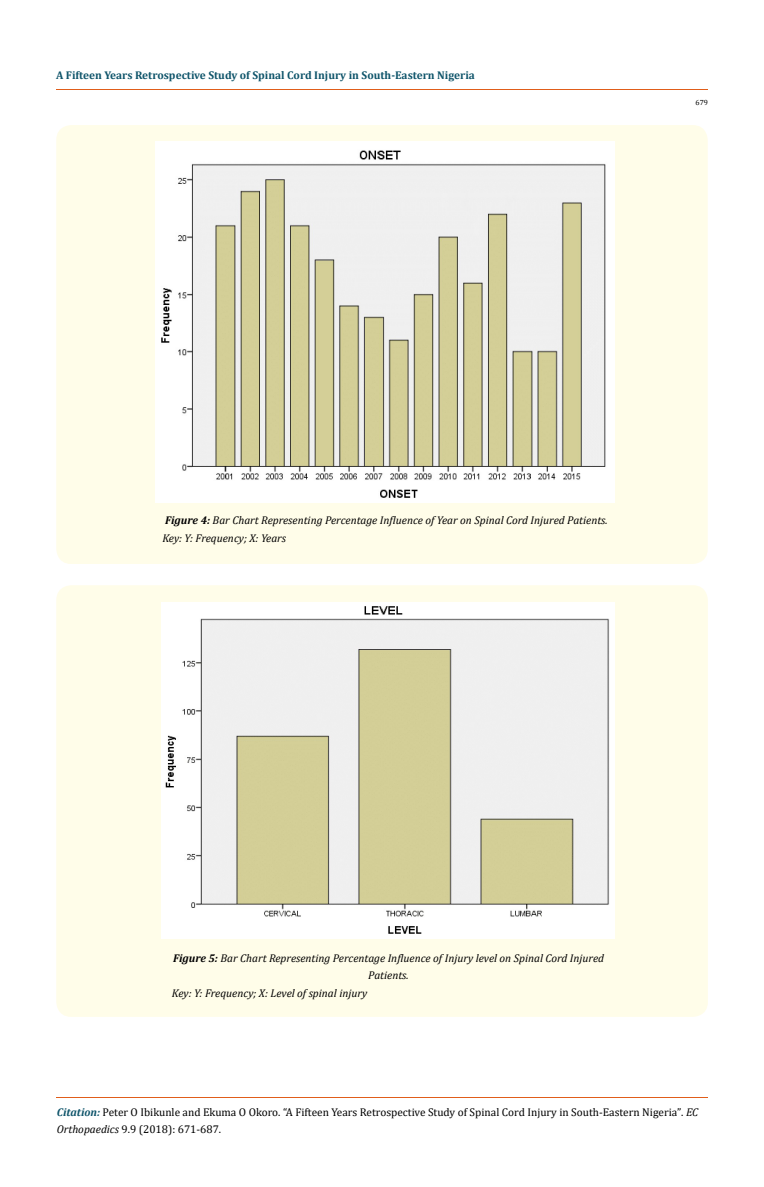
<style>
.page{position:relative;width:764px;height:1187px;background:#fff}
.page>*{position:absolute;margin:0;border:0;box-sizing:border-box;transform-origin:0 0}
.t1{font:italic 11.25px/17.5px "Cambria";color:#000}
.t2{font:11.25px/17.5px "Cambria";color:#000}
.t3{font:700 11.25px "Cambria";color:#0e546a}
.t4{font:7.5px "Cambria";color:#000}
.s1{font-weight:700}
.s2{font-weight:700;font-style:italic;color:#0e546a}
.s3{font-size:11.12px}
.s4{font-style:italic}
</style>
<div class="page">
<hr style="left:56px;top:90px;width:652px;height:1px;background:#e05d1a">
<hr style="left:56px;top:1096px;width:651px;height:1px;background:#e05d1a">
<div style="left:56px;top:125px;width:652px;height:439px;background:#fffde9;border-radius:15px"></div>
<img style="left:155px;top:141px;width:459px;height:361px">
<div style="left:56px;top:585px;width:652px;height:431px;background:#fffde9;border-radius:15px"></div>
<img style="left:161px;top:602px;width:453px;height:336px">
<p class="t3" style="left:56px;top:67px;width:420px">A Fifteen Years Retrospective Study of Spinal Cord Injury in South-Eastern Nigeria</p>
<p class="t4" style="left:695px;top:98px;width:14px">679</p>
<p class="t1" style="left:162px;top:511px;width:447px"><span class="s1">Figure 4:</span> Bar Chart Representing Percentage Influence of Year on Spinal Cord Injured Patients.<br>Key: Y: Frequency; X: Years</p>
<p class="t1" style="left:173px;top:948px;width:432px"><span class="s1">Figure 5:</span> Bar Chart Representing Percentage Influence of Injury level on Spinal Cord Injured</p>
<p class="t1" style="left:368px;top:966px;width:42px">Patients.</p>
<p class="t1" style="left:172px;top:983px;width:197px">Key: Y: Frequency; X: Level of spinal injury</p>
<p class="t2" style="left:57px;top:1102px;width:643px"><span class="s2">Citation:</span> Peter O Ibikunle and Ekuma O Okoro. “A Fifteen Years Retrospective Study of Spinal Cord Injury in South-Eastern Nigeria”<span class="s3">.</span> <span class="s4">EC<br>Orthopaedics</span> <span class="s3">9</span>.9 (2018): 671-687.</p>
</div>
